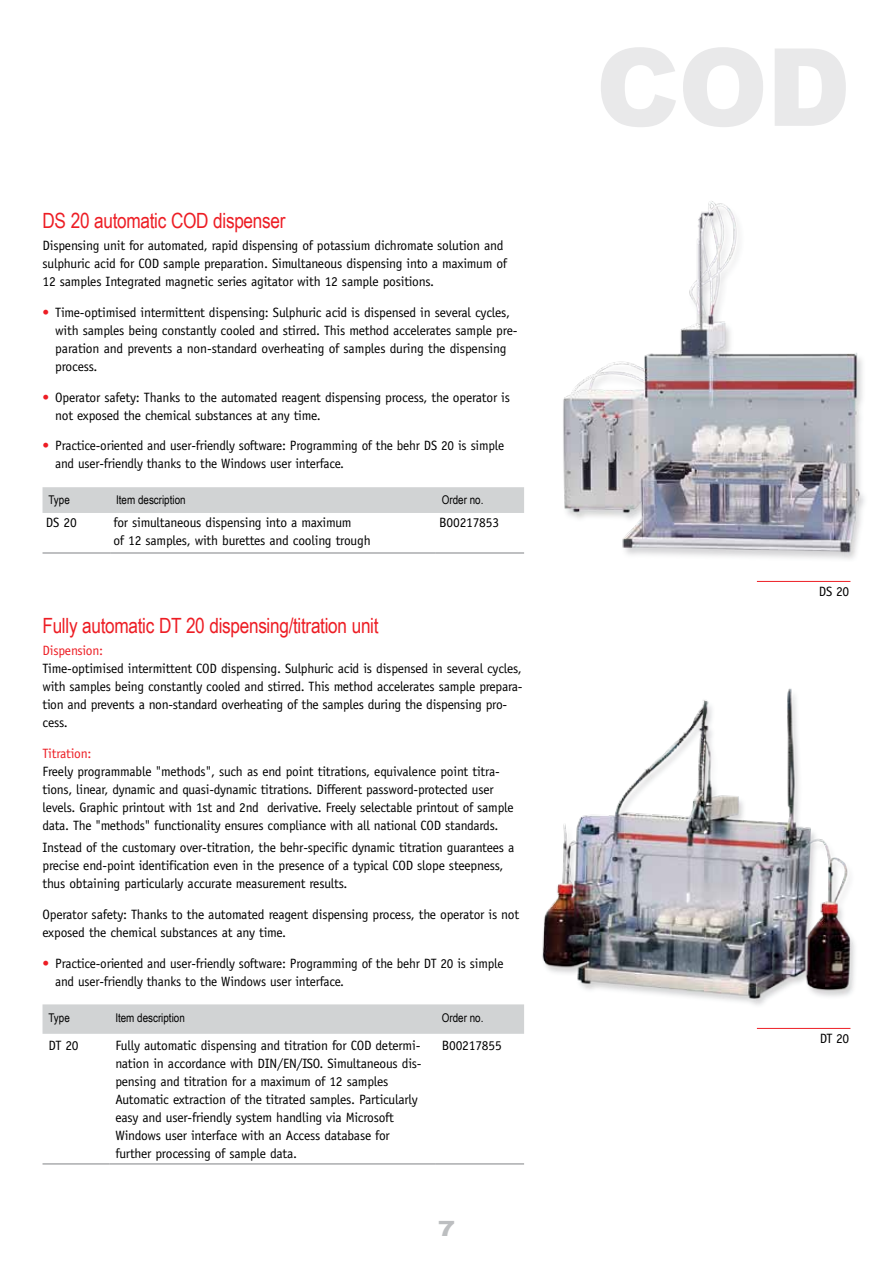
<style>
.page{position:relative;width:893px;height:1263px;background:#fff}
.page>*{position:absolute;margin:0;border:0;box-sizing:border-box;transform-origin:0 0}
.t1{font:900 108px "Arial";color:#e9e9ea}
.t2{font:21px "Arial Narrow";letter-spacing:-.015em;color:#ed1d24}
.t3{font:900 21px "Arial";color:#bcbec0;scale:1.25 1}
.t4{font:13.5px/18px "Officina Sans";letter-spacing:-.015em;color:#000}
.t5{font:13.5px "Officina Sans";letter-spacing:-.015em;color:#ed1d24}
.t6{font:12px "Arial Narrow";color:#000}
.s1{color:#ed1d24}
</style>
<div class="page">
<div style="left:43px;top:487px;width:481px;height:26px;background:#d1d3d4"></div>
<hr style="left:43px;top:553px;width:67px;height:1px;background:#808285">
<hr style="left:110px;top:553px;width:326px;height:1px;background:#808285">
<hr style="left:436px;top:553px;width:88px;height:1px;background:#808285">
<div style="left:43px;top:1004px;width:481px;height:30px;background:#d1d3d4"></div>
<hr style="left:43px;top:1163px;width:66px;height:1px;background:#808285">
<hr style="left:109px;top:1163px;width:327px;height:1px;background:#808285">
<hr style="left:436px;top:1163px;width:88px;height:1px;background:#808285">
<img style="left:563px;top:201px;width:302px;height:358px">
<img style="left:542px;top:688px;width:313px;height:317px">
<hr style="left:757px;top:581px;width:93px;height:1px;background:#ed1d24">
<hr style="left:757px;top:1028px;width:93px;height:1px;background:#ed1d24">
<h2 class="t2" style="left:43px;top:205px;width:244px">DS 20 automatic COD dispenser</h2>
<p class="t4" style="left:43px;top:237px;width:466px">Dispensing unit for automated, rapid dispensing of potassium dichromate solution and sulphuric acid for COD sample preparation. Simultaneous dispensing into a maximum of<br>12 samples Integrated magnetic series agitator with 12 sample positions.</p>
<p class="t4" style="left:55px;top:303px;width:464px;text-indent:-13px"><span class="s1">•</span> Time-optimised intermittent dispensing: Sulphuric acid is dispensed in several cycles, with samples being constantly cooled and stirred. This method accelerates sample pre&shy;paration and prevents a non-standard overheating of samples during the dispensing process.</p>
<p class="t4" style="left:55px;top:388px;width:456px;text-indent:-13px"><span class="s1">•</span> Operator safety: Thanks to the automated reagent dispensing process, the operator is not exposed the chemical substances at any time.</p>
<p class="t4" style="left:55px;top:437px;width:450px;text-indent:-13px"><span class="s1">•</span> Practice-oriented and user-friendly software: Programming of the behr DS 20 is simple and user-friendly thanks to the Windows user interface.</p>
<p class="t6" style="left:49px;top:491px;width:23px">Type</p>
<p class="t6" style="left:116px;top:491px;width:71px">Item description</p>
<p class="t6" style="left:442px;top:491px;width:43px">Order no.</p>
<p class="t4" style="left:46px;top:513px;width:32px">DS 20</p>
<p class="t4" style="left:114px;top:513px;width:259px">for simultaneous dispensing into a maximum<br>of 12 samples, with burettes and cooling trough</p>
<p class="t4" style="left:439px;top:513px;width:61px">B00217853</p>
<h2 class="t2" style="left:43px;top:610px;width:338px">Fully automatic DT 20 dispensing/titration unit</h2>
<p class="t5" style="left:43px;top:643px;width:62px">Dispension:</p>
<p class="t4" style="left:43px;top:659px;width:481px">Time-optimised intermittent COD dispensing. Sulphuric acid is dispensed in several cycles, with samples being constantly cooled and stirred. This method accelerates sample prepara&shy;tion and prevents a non-standard overheating of the samples during the dispensing pro&shy;cess.</p>
<p class="t5" style="left:43px;top:745px;width:50px">Titration:</p>
<p class="t4" style="left:43px;top:762px;width:473px">Freely programmable "methods", such as end point titrations, equivalence point titra&shy;tions, linear, dynamic and quasi-dynamic titrations. Different password-protected user levels. Graphic printout with 1st and 2nd derivative. Freely selectable printout of sample data. The "methods" functionality ensures compliance with all national COD standards.</p>
<p class="t4" style="left:43px;top:838px;width:473px">Instead of the customary over-titration, the behr-specific dynamic titration guarantees a precise end-point identification even in the presence of a typical COD slope steepness, thus obtaining particularly accurate measurement results.</p>
<p class="t4" style="left:43px;top:905px;width:478px">Operator safety: Thanks to the automated reagent dispensing process, the operator is not exposed the chemical substances at any time.</p>
<p class="t4" style="left:55px;top:954px;width:450px;text-indent:-13px"><span class="s1">•</span> Practice-oriented and user-friendly software: Programming of the behr DT 20 is simple and user-friendly thanks to the Windows user interface.</p>
<p class="t6" style="left:49px;top:1008px;width:23px">Type</p>
<p class="t6" style="left:115px;top:1008px;width:71px">Item description</p>
<p class="t6" style="left:442px;top:1008px;width:43px">Order no.</p>
<p class="t4" style="left:49px;top:1036px;width:32px">DT 20</p>
<p class="t4" style="left:115px;top:1036px;width:308px">Fully automatic dispensing and titration for COD determi&shy;nation in accordance with DIN/EN/ISO. Simultaneous dis&shy;pensing and titration for a maximum of 12 samples Automatic extraction of the titrated samples. Particularly easy and user-friendly system handling via Microsoft Windows user interface with an Access database for further processing of sample data.</p>
<p class="t4" style="left:442px;top:1036px;width:61px">B00217855</p>
<h2 class="t3" style="left:438px;top:1213px;width:16px">7</h2>
<h1 class="t1" style="left:596px;top:9px;width:256px">COD</h1>
<p class="t4" style="left:819px;top:583px;width:32px">DS 20</p>
<p class="t4" style="left:820px;top:1030px;width:31px">DT 20</p>
</div>
